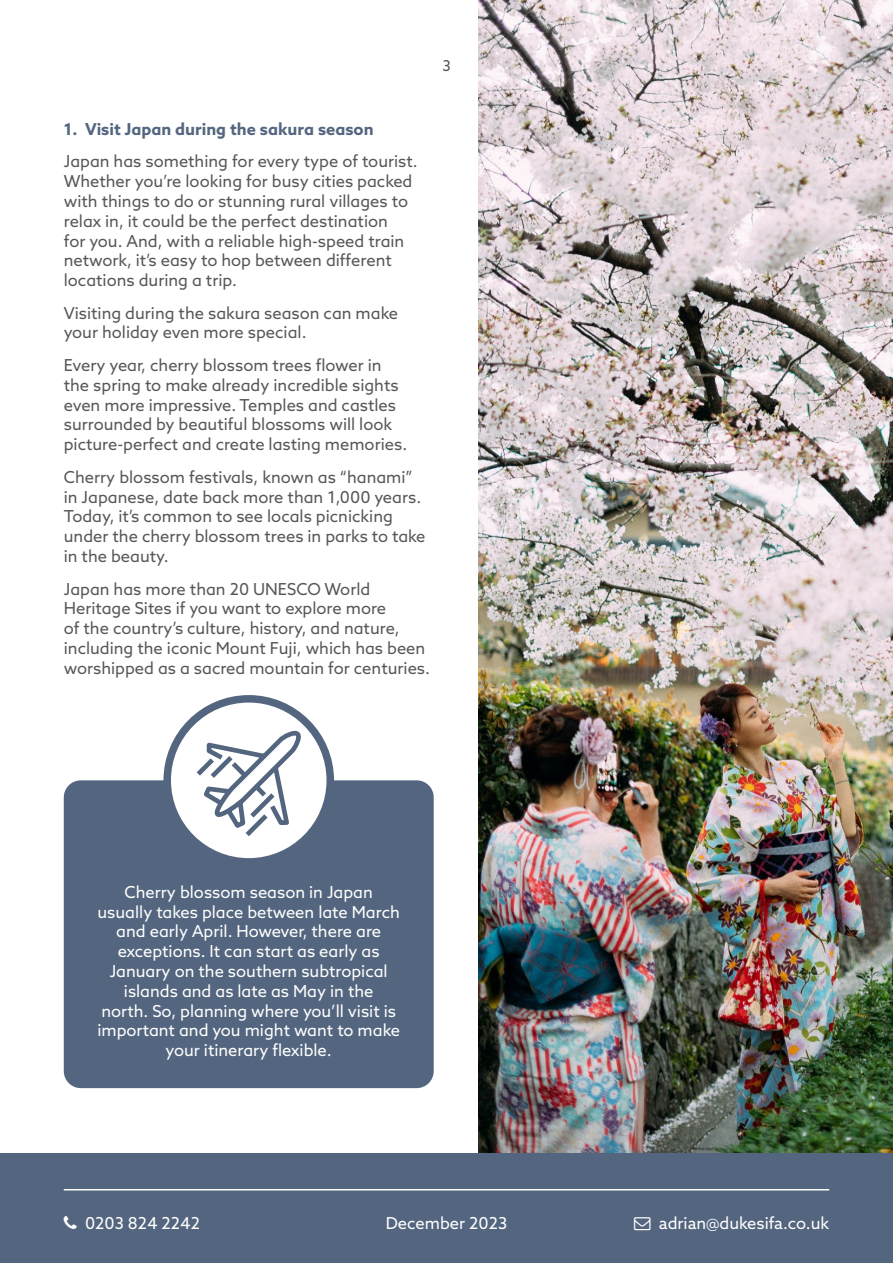
<style>
.page{position:relative;width:893px;height:1263px;background:#fff}
.page>*{position:absolute;margin:0;border:0;box-sizing:border-box;transform-origin:0 0}
.t1{font:16.5px/19.8px "Azo Sans";color:#575756}
.t2{font:16.5px/19.8px "Azo Sans";color:#fff;text-align:center}
.t3{font:700 16.5px "Azo Sans";color:#54667f}
.t4{font:15px "Azo Sans";color:#575756}
</style>
<div class="page">
<img style="left:478px;top:0;width:415px;height:1153px">
<div style="left:0;top:1153px;width:893px;height:110px;background:#54667f"></div>
<hr style="left:64px;top:1189px;width:765px;height:1px;background:#fff">
<div style="left:64px;top:780px;width:370px;height:308px;background:#54667f;border-radius:17px"></div>
<svg style="left:167px;top:699px;width:163px;height:163px"></svg>
<div style="left:163px;top:695px;width:171px;height:171px;border:8px solid #54667f;border-radius:50%"></div>
<svg style="left:192px;top:727px;width:112px;height:114px"></svg>
<p class="t4" style="left:442px;top:56px;width:10px">3</p>
<p class="t3" style="left:64px;top:118px;width:311px">1. Visit Japan during the sakura season</p>
<p class="t1" style="left:64px;top:151px;width:355px">Japan has something for every type of tourist.<br>Whether you’re looking for busy cities packed with things to do or stunning rural villages to relax in, it could be the perfect destination<br>for you. And, with a reliable high-speed train network, it’s easy to hop between different locations during a trip.</p>
<p class="t1" style="left:64px;top:303px;width:336px">Visiting during the sakura season can make your holiday even more special.</p>
<p class="t1" style="left:64px;top:355px;width:345px">Every year, cherry blossom trees flower in the spring to make already incredible sights even more impressive. Temples and castles surrounded by beautiful blossoms will look picture-perfect and create lasting memories.</p>
<p class="t1" style="left:64px;top:467px;width:363px">Cherry blossom festivals, known as “hanami” in Japanese, date back more than 1,000 years.<br>Today, it’s common to see locals picnicking under the cherry blossom trees in parks to take in the beauty.</p>
<p class="t1" style="left:64px;top:579px;width:368px">Japan has more than 20 UNESCO World Heritage Sites if you want to explore more<br>of the country’s culture, history, and nature, including the iconic Mount Fuji, which has been worshipped as a sacred mountain for centuries.</p>
<p class="t2" style="left:97px;top:882px;width:304px">Cherry blossom season in Japan usually takes place between late March and early April. However, there are exceptions. It can start as early as January on the southern subtropical islands and as late as May in the<br>north. So, planning where you’ll visit is important and you might want to make your itinerary flexible.</p>
<p class="t2" style="left:85px;top:1213px;width:116px">0203 824 2242</p>
<p class="t2" style="left:659px;top:1213px;width:172px">adrian@dukesifa.co.uk</p>
<p class="t2" style="left:386px;top:1213px;width:123px">December 2023</p>
</div>
